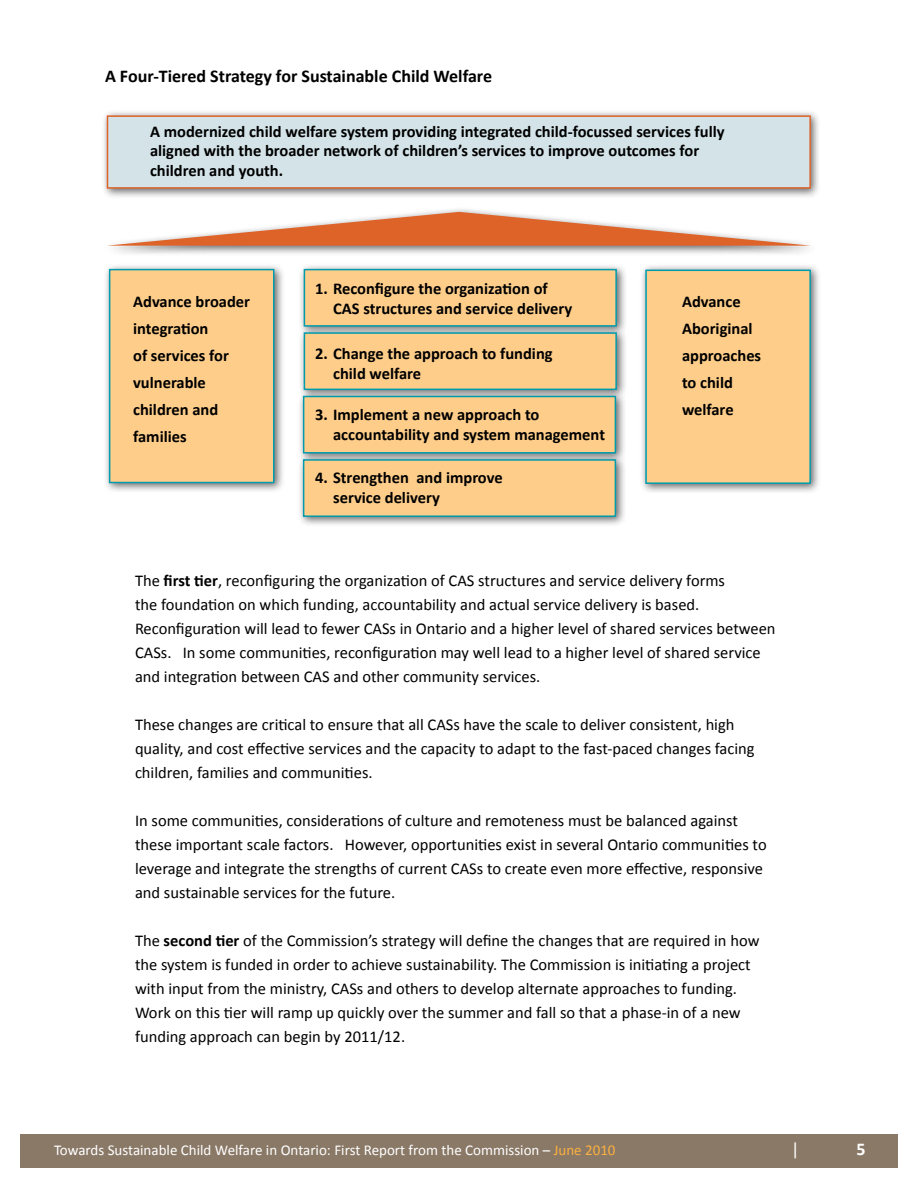
<style>
.page{position:relative;width:918px;height:1188px;background:#fff}
.page>*{position:absolute;margin:0;border:0;box-sizing:border-box;transform-origin:0 0}
.t1{font:700 18px "Calibri";color:#000}
.t2{font:18px "Calibri";color:#fff}
.t3{font:700 18px "Calibri";color:#fff}
.t4{font:16.5px/24px "Calibri";color:#000}
.t5{font:700 16.5px/27px "Calibri";color:#000}
.t6{font:15px "Calibri";color:#fff}
.s1{font-weight:700}
.s2{color:#fbb040}
</style>
<div class="page">
<div style="left:20px;top:1134px;width:878px;height:34px;background:#8a7967"></div>
<div style="left:101px;top:109px;width:720px;height:90px;background:#000;opacity:.6"></div>
<div style="left:107px;top:115px;width:704px;height:74px;background:#d3e3e8;border:2px solid #de6328"></div>
<div style="left:297px;top:263px;width:330px;height:265px;background:#000;opacity:.6"></div>
<div style="left:304px;top:269px;width:313px;height:58px;background:#fecd8a;border:2px solid #009cad"></div>
<div style="left:304px;top:332px;width:313px;height:58px;background:#fecd8a;border:2px solid #009cad"></div>
<div style="left:303px;top:396px;width:313px;height:58px;background:#fecd8a;border:2px solid #009cad"></div>
<div style="left:303px;top:459px;width:313px;height:58px;background:#fecd8a;border:2px solid #009cad"></div>
<div style="left:103px;top:263px;width:182px;height:230px;background:#000;opacity:.6"></div>
<div style="left:109px;top:269px;width:165px;height:214px;background:#fecd8a;border:2px solid #009cad"></div>
<div style="left:639px;top:264px;width:182px;height:230px;background:#000;opacity:.6"></div>
<div style="left:645px;top:270px;width:166px;height:214px;background:#fecd8a;border:2px solid #009cad"></div>
<div style="left:101px;top:206px;width:715px;height:50px;background:#000;opacity:.6"></div>
<svg style="left:107px;top:212px;width:704px;height:34px"></svg>
<p class="t1" style="left:105px;top:65px;width:389px">A Four-Tiered Strategy for Sustainable Child Welfare</p>
<p class="t5" style="left:150px;top:120px;width:576px;line-height:19.8px">A modernized child welfare system providing integrated child-focussed services fully aligned with the broader network of children’s services to improve outcomes for children and youth.</p>
<p class="t5" style="left:333px;top:278px;width:241px;line-height:19.8px;text-indent:-18px">1. Reconfigure the organization of<br>CAS structures and service delivery</p>
<p class="t5" style="left:333px;top:343px;width:221px;line-height:19.8px;text-indent:-18px">2. Change the approach to funding child welfare</p>
<p class="t5" style="left:333px;top:404px;width:273px;line-height:19.8px;text-indent:-18px">3. Implement a new approach to accountability and system management</p>
<p class="t5" style="left:333px;top:467px;width:171px;line-height:19.8px;text-indent:-18px">4. Strengthen and improve service delivery</p>
<p class="t5" style="left:133px;top:287px;width:118px">Advance broader integration<br>of services for vulnerable children and families</p>
<p class="t5" style="left:682px;top:287px;width:81px">Advance<br>Aboriginal approaches to child welfare</p>
<p class="t4" style="left:135px;top:568px;width:642px">The <span class="s1">first tier</span>, reconfiguring the organization of CAS structures and service delivery forms<br>the foundation on which funding, accountability and actual service delivery is based.<br>Reconfiguration will lead to fewer CASs in Ontario and a higher level of shared services between CASs. In some communities, reconfiguration may well lead to a higher level of shared service and integration between CAS and other community services.</p>
<p class="t4" style="left:135px;top:712px;width:621px">These changes are critical to ensure that all CASs have the scale to deliver consistent, high quality, and cost effective services and the capacity to adapt to the fast-paced changes facing children, families and communities.</p>
<p class="t4" style="left:135px;top:808px;width:633px">In some communities, considerations of culture and remoteness must be balanced against these important scale factors. However, opportunities exist in several Ontario communities to leverage and integrate the strengths of current CASs to create even more effective, responsive and sustainable services for the future.</p>
<p class="t4" style="left:135px;top:928px;width:626px">The <span class="s1">second tier</span> of the Commission’s strategy will define the changes that are required in how the system is funded in order to achieve sustainability. The Commission is initiating a project with input from the ministry, CASs and others to develop alternate approaches to funding.<br>Work on this tier will ramp up quickly over the summer and fall so that a phase-in of a new funding approach can begin by 2011/12.</p>
<p class="t6" style="left:54px;top:1141px;width:563px">Towards Sustainable Child Welfare in Ontario: First Report from the Commission – <span class="s2">June 2010</span></p>
<p class="t2" style="left:791px;top:1138px;width:10px">|</p>
<p class="t3" style="left:856px;top:1138px;width:11px">5</p>
</div>
